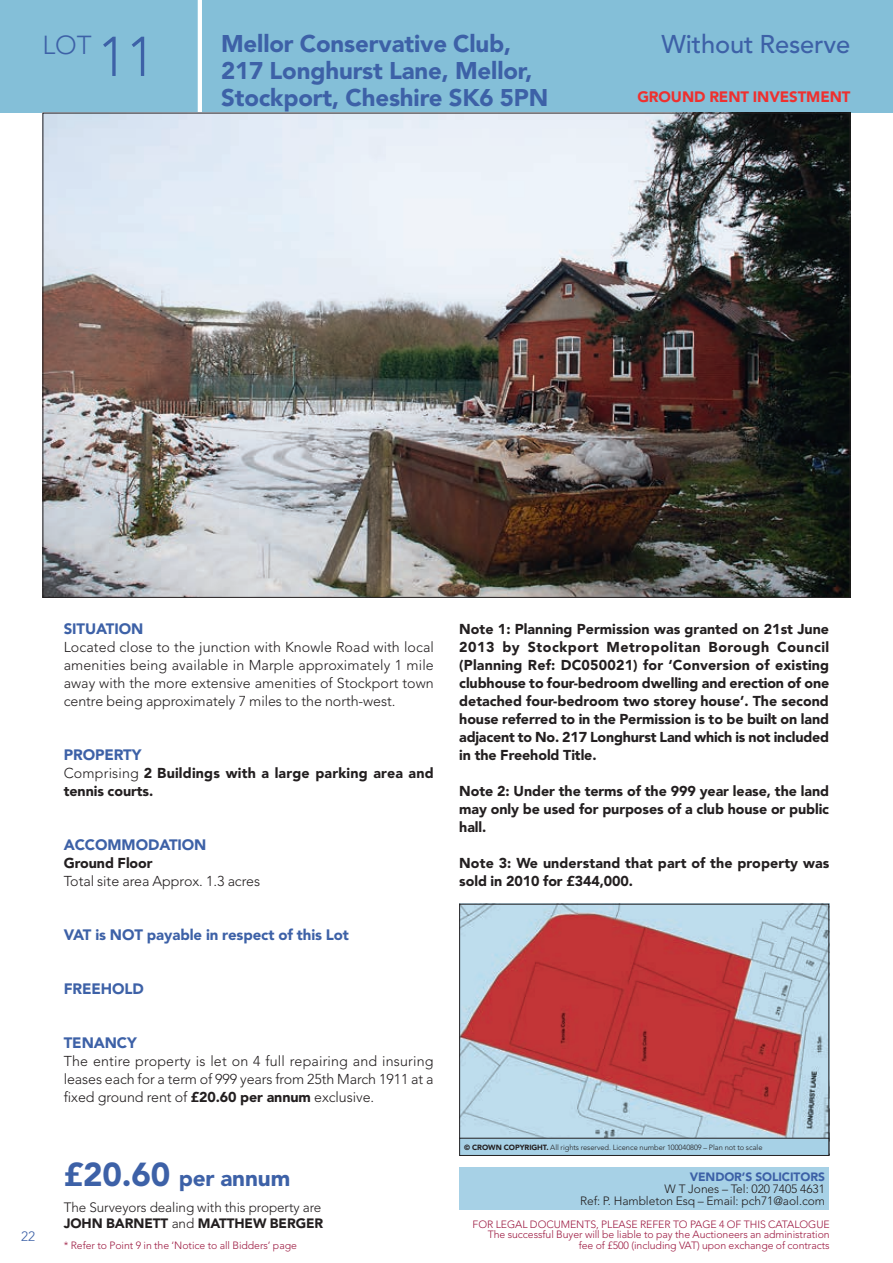
<style>
.page{position:relative;width:893px;height:1263px;background:#fff}
.page>*{position:absolute;margin:0;border:0;box-sizing:border-box;transform-origin:0 0}
.t1{font:300 25.8px "Avenir LT Std";color:#3d61a7}
.t2{font:500 25.5px "Avenir LT Std";letter-spacing:-.005em;color:#3d61a7}
.t3{font:900 24px/27px "Avenir LT Std";letter-spacing:-.005em;color:#3d61a7}
.t4{font:900 22.5px "Avenir LT Std";letter-spacing:-.005em;color:#3d61a7}
.t5{font:900 15px "Avenir LT Std";letter-spacing:-.005em;color:#3d61a7}
.t6{font:900 15px "Avenir LT Std";letter-spacing:-.005em;color:#ee302f}
.t7{font:900 14.25px/18px "Avenir LT Std";letter-spacing:-.005em;color:#231f20;text-align:justify}
.t8{font:300 14.25px/18px "Avenir LT Std";letter-spacing:-.005em;color:#231f20;text-align:justify}
.t9{font:900 14.25px/18px "Avenir LT Std";letter-spacing:.015em;color:#231f20}
.t10{font:300 13.5px/16.5px "Avenir LT Std";letter-spacing:-.005em;color:#231f20}
.t11{font:300 13.5px "Avenir LT Std";color:#3d61a7}
.t12{font:300 12px/12px "Avenir LT Std";letter-spacing:-.005em;color:#231f20;text-align:right}
.t13{font:900 12px "Avenir LT Std";letter-spacing:-.005em;color:#3d61a7}
.t14{font:300 10.5px/10.5px "Avenir LT Std";letter-spacing:-.005em;color:#9d1b42;text-align:right}
.t15{font:300 7.5px "Avenir LT Std";letter-spacing:-.005em;color:#231f20}
.s1{font-size:55.5px}
.s2{font-weight:300}
.s3{font-weight:900}
.s4{font-size:33px}
</style>
<div class="page">
<div style="left:0;top:0;width:893px;height:113px;background:#84bfd8"></div>
<hr style="left:198px;top:0;width:4px;height:113px;background:#fff">
<img style="left:45px;top:115px;width:803px;height:481px">
<div style="left:459px;top:1167px;width:370px;height:43px;background:#a7d1e6"></div>
<img style="left:461px;top:906px;width:366px;height:232px">
<div style="left:460px;top:1138px;width:369px;height:17px;background:#a7d1e6"></div>
<div style="left:459px;top:1138px;width:370px;height:18px;border:1px solid #231f20"></div>
<h1 class="t1" style="left:43px;top:30px;width:114px">LOT <span class="s1">11</span></h1>
<h3 class="t3" style="left:221px;top:30px;width:329px">Mellor Conservative Club,<br>217 Longhurst Lane, Mellor,<br>Stockport, Cheshire SK6 5PN</h3>
<h2 class="t2" style="left:661px;top:30px;width:190px">Without Reserve</h2>
<p class="t6" style="left:637px;top:88px;width:215px">GROUND RENT INVESTMENT</p>
<p class="t11" style="left:21px;top:1229px;width:15px">22</p>
<p class="t5" style="left:64px;top:619px;width:81px">SITUATION</p>
<p class="t8" style="left:64px;top:638px;width:372px">Located close to the junction with Knowle Road with local amenities being available in Marple approximately 1 mile away with the more extensive amenities of Stockport town centre being approximately 7 miles to the north-west.</p>
<p class="t5" style="left:64px;top:745px;width:79px">PROPERTY</p>
<p class="t9" style="left:64px;top:764px;width:372px"><span class="s2">Comprising</span> 2 Buildings with a large parking area and tennis courts.</p>
<p class="t5" style="left:64px;top:835px;width:144px">ACCOMMODATION</p>
<p class="t7" style="left:64px;top:854px;width:90px">Ground Floor</p>
<p class="t8" style="left:64px;top:872px;width:198px">Total site area Approx. 1.3 acres</p>
<p class="t5" style="left:64px;top:925px;width:287px">VAT is NOT payable in respect of this Lot</p>
<p class="t5" style="left:64px;top:979px;width:82px">FREEHOLD</p>
<p class="t5" style="left:64px;top:1033px;width:75px">TENANCY</p>
<p class="t8" style="left:64px;top:1052px;width:371px">The entire property is let on 4 full repairing and insuring leases each for a term of 999 years from 25th March 1911 at a fixed ground rent of <span class="s3">£20.60 per annum</span> exclusive.</p>
<p class="t7" style="left:459px;top:620px;width:372px">Note 1: Planning Permission was granted on 21st June 2013 by Stockport Metropolitan Borough Council (Planning Ref: DC050021) for ‘Conversion of existing clubhouse to four-bedroom dwelling and erection of one detached four-bedroom two storey house’. The second house referred to in the Permission is to be built on land adjacent to No. 217 Longhurst Land which is not included in the Freehold Title.</p>
<p class="t7" style="left:459px;top:782px;width:371px">Note 2: Under the terms of the 999 year lease, the land may only be used for purposes of a club house or public hall.</p>
<p class="t7" style="left:459px;top:854px;width:372px">Note 3: We understand that part of the property was sold in 2010 for £344,000.</p>
<p class="t15" style="left:464px;top:1143px;width:300px"><span class="s3">© CROWN COPYRIGHT.</span> All rights reserved. Licence number 100040809 – Plan not to scale</p>
<h3 class="t4" style="left:64px;top:1164px;width:228px"><span class="s4">£20.60</span> per annum</h3>
<p class="t13" style="left:690px;top:1169px;width:137px">VENDOR’S SOLICITORS</p>
<p class="t12" style="left:580px;top:1182px;width:247px">W T Jones – Tel: 020 7405 4631<br>Ref: P. Hambleton Esq – Email: pch71@aol.com</p>
<p class="t10" style="left:64px;top:1199px;width:261px">The Surveyors dealing with this property are<br><span class="s3">JOHN BARNETT</span> and <span class="s3">MATTHEW BERGER</span></p>
<p class="t14" style="left:473px;top:1219px;width:359px">FOR LEGAL DOCUMENTS, PLEASE REFER TO PAGE 4 OF THIS CATALOGUE<br>The successful Buyer will be liable to pay the Auctioneers an administration fee of £500 (including VAT) upon exchange of contracts</p>
<p class="t14" style="left:64px;top:1240px;width:235px">* Refer to Point 9 in the ‘Notice to all Bidders’ page</p>
</div>
